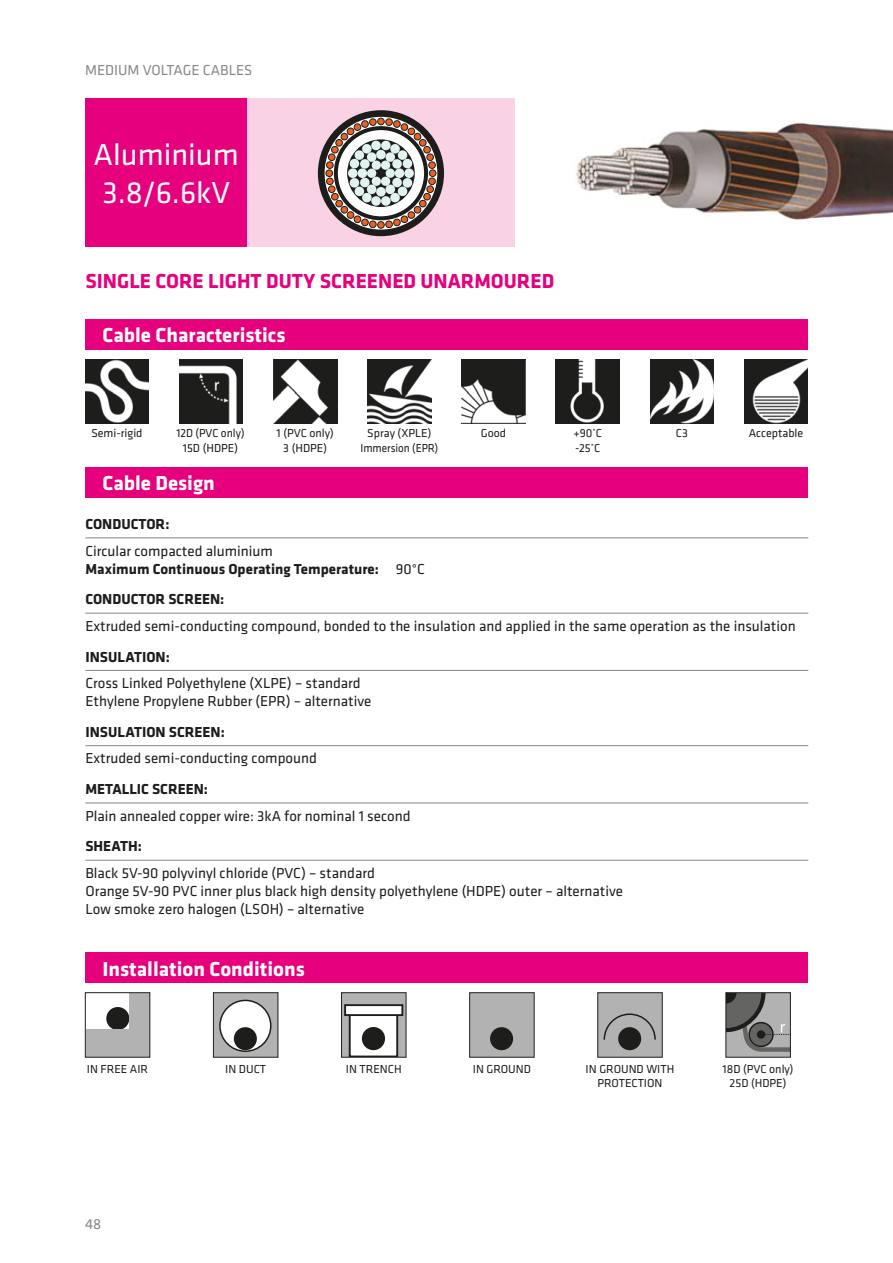
<style>
.page{position:relative;width:893px;height:1263px;background:#fff}
.page>*{position:absolute;margin:0;border:0;box-sizing:border-box;transform-origin:0 0}
.t1{font:31.5px/37.8px "Klavika";color:#fff}
.t2{font:700 21px "Klavika";color:#fff}
.t3{font:700 21px "Klavika";color:#e6007e}
.t4{font:15px/18px "Klavika";color:#1d1d1b}
.t5{font:700 15px/18px "Klavika";color:#1d1d1b}
.t6{font:15px "Klavika";color:#878787}
.t7{font:12px/14.4px "Klavika";color:#1d1d1b;text-align:center}
.t8{font:12px "Klavika";color:#1d1d1b;scale:.93 1}
.s1{font-weight:400}
</style>
<div class="page">
<div style="left:247px;top:98px;width:268px;height:149px;background:#f9d2e5"></div>
<svg style="left:318px;top:110px;width:126px;height:126px;fill:#1d1d1b"></svg>
<div style="left:378px;top:118px;width:6px;height:7px;border:1px solid #1d1d1b;border-radius:50%"></div>
<div style="left:369px;top:118px;width:7px;height:8px;border:1px solid #1d1d1b;border-radius:50%"></div>
<div style="left:326px;top:161px;width:8px;height:8px;border:1px solid #1d1d1b;border-radius:50%"></div>
<div style="left:428px;top:178px;width:8px;height:7px;border:1px solid #1d1d1b;border-radius:50%"></div>
<div style="left:326px;top:170px;width:7px;height:7px;background:#e96124;border-radius:50%"></div>
<div style="left:326px;top:170px;width:7px;height:7px;border:1px solid #1d1d1b;border-radius:50%"></div>
<div style="left:429px;top:170px;width:7px;height:7px;background:#e96124;border-radius:50%"></div>
<div style="left:429px;top:170px;width:7px;height:7px;border:1px solid #1d1d1b;border-radius:50%"></div>
<div style="left:326px;top:178px;width:8px;height:7px;border:1px solid #1d1d1b;border-radius:50%"></div>
<div style="left:428px;top:161px;width:8px;height:8px;border:1px solid #1d1d1b;border-radius:50%"></div>
<div style="left:385px;top:118px;width:8px;height:8px;border:1px solid #1d1d1b;border-radius:50%"></div>
<div style="left:348px;top:168px;width:10px;height:10px;background:#e2f2f1;border-radius:50%"></div>
<div style="left:404px;top:168px;width:10px;height:10px;background:#e2f2f1;border-radius:50%"></div>
<div style="left:358px;top:168px;width:9px;height:10px;background:#e2f2f1;border-radius:50%"></div>
<div style="left:395px;top:168px;width:9px;height:10px;background:#e2f2f1;border-radius:50%"></div>
<div style="left:367px;top:169px;width:9px;height:9px;background:#e2f2f1;border-radius:50%"></div>
<div style="left:386px;top:169px;width:9px;height:9px;background:#e2f2f1;border-radius:50%"></div>
<svg style="left:328px;top:176px;width:106px;height:52px"></svg>
<svg style="left:328px;top:120px;width:106px;height:50px"></svg>
<div style="left:85px;top:98px;width:162px;height:149px;background:#e6007e"></div>
<div style="left:85px;top:319px;width:723px;height:31px;background:#e6007e"></div>
<img style="left:556px;top:359px;width:64px;height:64px">
<img style="left:462px;top:359px;width:63px;height:64px">
<img style="left:367px;top:359px;width:64px;height:64px">
<img style="left:744px;top:359px;width:64px;height:64px">
<img style="left:650px;top:359px;width:64px;height:64px">
<img style="left:85px;top:359px;width:64px;height:64px">
<img style="left:179px;top:359px;width:64px;height:64px">
<img style="left:273px;top:359px;width:64px;height:64px">
<img style="left:576px;top:122px;width:317px;height:99px">
<div style="left:85px;top:952px;width:723px;height:31px;background:#e6007e"></div>
<div style="left:85px;top:467px;width:723px;height:31px;background:#e6007e"></div>
<hr style="left:85px;top:537px;width:723px;height:1px;background:#878787">
<hr style="left:85px;top:613px;width:723px;height:1px;background:#878787">
<hr style="left:85px;top:670px;width:723px;height:1px;background:#878787">
<hr style="left:85px;top:745px;width:723px;height:1px;background:#878787">
<hr style="left:85px;top:802px;width:723px;height:1px;background:#878787">
<hr style="left:85px;top:860px;width:723px;height:1px;background:#878787">
<svg style="left:725px;top:992px;width:66px;height:66px"></svg>
<svg style="left:85px;top:992px;width:66px;height:66px"></svg>
<svg style="left:597px;top:992px;width:66px;height:66px"></svg>
<svg style="left:341px;top:992px;width:66px;height:66px"></svg>
<svg style="left:469px;top:992px;width:66px;height:66px"></svg>
<svg style="left:213px;top:992px;width:66px;height:66px"></svg>
<p class="t6" style="left:85px;top:64px;width:169px">MEDIUM VOLTAGE CABLES</p>
<h1 class="t1" style="left:94px;top:139px;width:147px">Aluminium<br>3.8/6.6kV</h1>
<h2 class="t3" style="left:85px;top:273px;width:470px">SINGLE CORE LIGHT DUTY SCREENED UNARMOURED</h2>
<h2 class="t2" style="left:102px;top:327px;width:185px">Cable Characteristics</h2>
<p class="t7" style="left:91px;top:427px;width:53px">Semi-rigid</p>
<p class="t7" style="left:176px;top:427px;width:70px">12D (PVC only)</p>
<p class="t7" style="left:676px;top:427px;width:14px">C3</p>
<p class="t7" style="left:749px;top:427px;width:56px">Acceptable</p>
<p class="t7" style="left:183px;top:442px;width:57px">15D (HDPE)</p>
<p class="t7" style="left:277px;top:427px;width:59px">1 (PVC only)<br>3 (HDPE)</p>
<p class="t7" style="left:367px;top:427px;width:66px">Spray (XPLE)</p>
<p class="t7" style="left:481px;top:427px;width:27px">Good</p>
<p class="t8" style="left:360px;top:443px;width:85px">Immersion (EPR)</p>
<p class="t7" style="left:573px;top:427px;width:30px;text-align:left">+90˚C -25˚C</p>
<h2 class="t2" style="left:102px;top:475px;width:114px">Cable Design</h2>
<p class="t5" style="left:85px;top:516px;width:86px">CONDUCTOR:</p>
<p class="t5" style="left:85px;top:543px;width:341px"><span class="s1">Circular compacted aluminium<br></span>Maximum Continuous Operating Temperature: <span class="s1">90°C</span></p>
<p class="t5" style="left:85px;top:592px;width:140px">CONDUCTOR SCREEN:</p>
<p class="t4" style="left:85px;top:618px;width:712px">Extruded semi-conducting compound, bonded to the insulation and applied in the same operation as the insulation</p>
<p class="t5" style="left:85px;top:649px;width:86px">INSULATION:</p>
<p class="t4" style="left:85px;top:675px;width:287px">Cross Linked Polyethylene (XLPE) – standard<br>Ethylene Propylene Rubber (EPR) – alternative</p>
<p class="t5" style="left:85px;top:724px;width:141px">INSULATION SCREEN:</p>
<p class="t4" style="left:85px;top:751px;width:233px">Extruded semi-conducting compound</p>
<p class="t5" style="left:85px;top:781px;width:124px">METALLIC SCREEN:</p>
<p class="t4" style="left:85px;top:808px;width:327px">Plain annealed copper wire: 3kA for nominal 1 second</p>
<p class="t5" style="left:85px;top:839px;width:58px">SHEATH:</p>
<p class="t4" style="left:85px;top:865px;width:539px">Black 5V-90 polyvinyl chloride (PVC) – standard<br>Orange 5V-90 PVC inner plus black high density polyethylene (HDPE) outer – alternative<br>Low smoke zero halogen (LSOH) – alternative</p>
<h2 class="t2" style="left:102px;top:961px;width:204px">Installation Conditions</h2>
<p class="t7" style="left:87px;top:1063px;width:63px">IN FREE AIR</p>
<p class="t7" style="left:586px;top:1063px;width:90px">IN GROUND WITH<br>PROTECTION</p>
<p class="t7" style="left:225px;top:1063px;width:42px">IN DUCT</p>
<p class="t7" style="left:346px;top:1063px;width:57px">IN TRENCH</p>
<p class="t7" style="left:473px;top:1063px;width:60px">IN GROUND</p>
<p class="t7" style="left:723px;top:1063px;width:72px">18D (PVC only)<br>25D (HDPE)</p>
<p class="t6" style="left:85px;top:1218px;width:18px">48</p>
</div>
